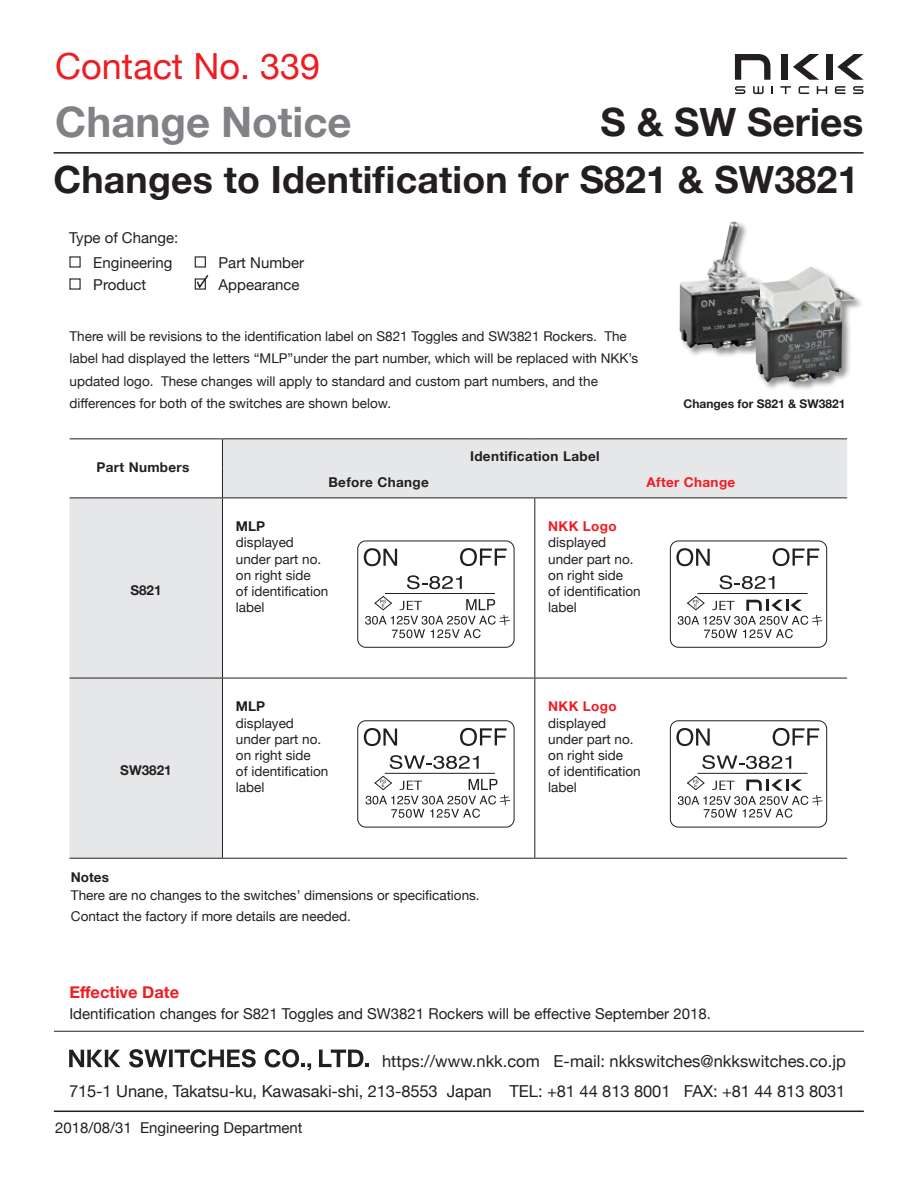
<style>
.page{position:relative;width:918px;height:1188px;background:#fff}
.page>*{position:absolute;margin:0;border:0;box-sizing:border-box;transform-origin:0 0}
.t1{font:700 42px "Helvetica Neue";color:#808285}
.t2{font:700 39px "Helvetica Neue";color:#231f20}
.t3{font:700 37.5px "Helvetica Neue";letter-spacing:.005em;color:#231f20}
.t4{font:36px "Helvetica Neue";color:#ee1d23}
.t5{font:16.5px "Helvetica Neue";letter-spacing:-.005em;color:#231f20}
.t6{font:700 16.5px "Helvetica Neue";color:#ee1d23}
.t7{font:15px "Helvetica Neue";color:#231f20}
.t8{font:13.5px/16.2px "Helvetica Neue";color:#231f20}
.t9{font:700 13.5px "Helvetica Neue";letter-spacing:.025em;color:#231f20}
.t10{font:700 13.5px "Helvetica Neue";letter-spacing:.025em;color:#ee1d23}
.t11{font:700 12px "Helvetica Neue";color:#231f20}
.s1{font-weight:700}
.s2{font-weight:700;color:#ee1d23}
</style>
<div class="page">
<hr style="left:54px;top:152px;width:810px;height:2px;background:#231f20">
<div style="left:195px;top:256px;width:11px;height:12px;border:1px solid #231f20"></div>
<svg style="left:195px;top:275px;width:14px;height:15px"></svg>
<hr style="left:54px;top:1111px;width:810px;height:1px;background:#231f20">
<svg style="left:735px;top:54px;width:35px;height:26px"></svg>
<div style="left:826px;top:54px;width:6px;height:26px;background:#231f20"></div>
<div style="left:782px;top:54px;width:6px;height:26px;background:#231f20"></div>
<svg style="left:793px;top:54px;width:26px;height:26px"></svg>
<svg style="left:837px;top:54px;width:27px;height:26px"></svg>
<svg style="left:771px;top:86px;width:2px;height:8px"></svg>
<svg style="left:735px;top:86px;width:10px;height:8px"></svg>
<svg style="left:853px;top:86px;width:11px;height:8px"></svg>
<svg style="left:817px;top:86px;width:10px;height:8px"></svg>
<svg style="left:835px;top:86px;width:10px;height:8px"></svg>
<svg style="left:799px;top:86px;width:10px;height:8px"></svg>
<svg style="left:780px;top:86px;width:11px;height:8px"></svg>
<svg style="left:753px;top:86px;width:11px;height:8px"></svg>
<svg style="left:69px;top:1050px;width:52px;height:17px"></svg>
<svg style="left:129px;top:1049px;width:127px;height:19px"></svg>
<svg style="left:265px;top:1049px;width:46px;height:22px"></svg>
<svg style="left:319px;top:1049px;width:50px;height:18px"></svg>
<hr style="left:54px;top:1031px;width:810px;height:1px;background:#231f20">
<div style="left:70px;top:499px;width:152px;height:359px;background:#e6e7e9"></div>
<hr style="left:222px;top:438px;width:313px;height:1px;background:#231f20">
<hr style="left:535px;top:438px;width:312px;height:1px;background:#231f20">
<hr style="left:222px;top:498px;width:313px;height:1px;background:#231f20">
<hr style="left:222px;top:498px;width:1px;height:180px;background:#231f20">
<hr style="left:535px;top:498px;width:312px;height:1px;background:#231f20">
<hr style="left:534px;top:498px;width:1px;height:180px;background:#231f20">
<hr style="left:222px;top:678px;width:1px;height:180px;background:#231f20">
<hr style="left:534px;top:678px;width:1px;height:180px;background:#231f20">
<hr style="left:222px;top:678px;width:313px;height:1px;background:#231f20">
<hr style="left:222px;top:858px;width:313px;height:1px;background:#231f20">
<hr style="left:535px;top:678px;width:312px;height:1px;background:#231f20">
<hr style="left:535px;top:858px;width:312px;height:1px;background:#231f20">
<hr style="left:70px;top:678px;width:152px;height:1px;background:#231f20">
<hr style="left:70px;top:858px;width:152px;height:1px;background:#231f20">
<hr style="left:70px;top:438px;width:152px;height:1px;background:#231f20">
<hr style="left:70px;top:498px;width:152px;height:1px;background:#231f20">
<div style="left:222px;top:439px;width:625px;height:59px;background:#e6e7e9"></div>
<hr style="left:222px;top:468px;width:1px;height:30px;background:#231f20">
<div style="left:678px;top:220px;width:99px;height:138px;background:#231f20;opacity:.5"></div>
<img style="left:680px;top:221px;width:87px;height:128px">
<div style="left:741px;top:265px;width:123px;height:126px;background:#231f20;opacity:.5"></div>
<img style="left:742px;top:266px;width:113px;height:116px">
<svg style="left:364px;top:548px;width:33px;height:18px"></svg>
<svg style="left:460px;top:548px;width:47px;height:18px"></svg>
<svg style="left:407px;top:575px;width:55px;height:14px"></svg>
<div style="left:357px;top:541px;width:157px;height:107px;border:1px solid #231f20;border-radius:8px"></div>
<hr style="left:385px;top:593px;width:110px;height:1px;background:#231f20">
<svg style="left:365px;top:596px;width:145px;height:42px"></svg>
<svg style="left:676px;top:548px;width:34px;height:18px"></svg>
<svg style="left:773px;top:548px;width:46px;height:18px"></svg>
<svg style="left:720px;top:575px;width:54px;height:14px"></svg>
<div style="left:670px;top:541px;width:157px;height:107px;border:1px solid #231f20;border-radius:8px"></div>
<svg style="left:678px;top:596px;width:144px;height:42px"></svg>
<hr style="left:697px;top:593px;width:111px;height:1px;background:#231f20">
<svg style="left:364px;top:728px;width:33px;height:18px"></svg>
<svg style="left:460px;top:728px;width:47px;height:18px"></svg>
<svg style="left:390px;top:755px;width:89px;height:14px"></svg>
<div style="left:357px;top:720px;width:157px;height:107px;border:1px solid #231f20;border-radius:8px"></div>
<hr style="left:385px;top:773px;width:110px;height:1px;background:#231f20">
<svg style="left:365px;top:776px;width:145px;height:42px"></svg>
<svg style="left:676px;top:728px;width:34px;height:18px"></svg>
<svg style="left:773px;top:728px;width:46px;height:18px"></svg>
<svg style="left:702px;top:755px;width:89px;height:14px"></svg>
<div style="left:670px;top:720px;width:157px;height:107px;border:1px solid #231f20;border-radius:8px"></div>
<hr style="left:697px;top:773px;width:111px;height:1px;background:#231f20">
<svg style="left:678px;top:776px;width:144px;height:42px"></svg>
<p class="t4" style="left:55px;top:41px;width:266px">Contact No. 339</p>
<p class="t1" style="left:55px;top:89px;width:298px">Change Notice</p>
<p class="t2" style="left:601px;top:91px;width:264px">S &amp; SW Series</p>
<p class="t3" style="left:54px;top:151px;width:807px">Changes to Identification for S821 &amp; SW3821</p>
<p class="t7" style="left:69px;top:227px;width:111px">Type of Change:</p>
<p class="t7" style="left:93px;top:251px;width:81px">Engineering</p>
<p class="t7" style="left:93px;top:274px;width:55px">Product</p>
<p class="t7" style="left:219px;top:251px;width:87px">Part Number</p>
<p class="t7" style="left:219px;top:274px;width:83px">Appearance</p>
<p class="t8" style="left:70px;top:326px;width:570px;line-height:22.5px">There will be revisions to the identification label on S821 Toggles and SW3821 Rockers. The label had displayed the letters “MLP”under the part number, which will be replaced with NKK’s updated logo. These changes will apply to standard and custom part numbers, and the differences for both of the switches are shown below.</p>
<p class="t9" style="left:97px;top:457px;width:94px">Part Numbers</p>
<p class="t9" style="left:470px;top:445px;width:131px">Identification Label</p>
<p class="t11" style="left:684px;top:395px;width:163px">Changes for S821 &amp; SW3821</p>
<p class="t9" style="left:130px;top:579px;width:33px">S821</p>
<p class="t9" style="left:120px;top:759px;width:53px">SW3821</p>
<p class="t9" style="left:328px;top:471px;width:102px">Before Change</p>
<p class="t10" style="left:647px;top:471px;width:90px">After Change</p>
<p class="t8" style="left:236px;top:519px;width:60px"><span class="s1">MLP </span>displayed</p>
<p class="t8" style="left:236px;top:552px;width:87px">under part no.</p>
<p class="t8" style="left:236px;top:568px;width:94px">on right side<br>of identification</p>
<p class="t8" style="left:236px;top:600px;width:30px">label</p>
<p class="t8" style="left:236px;top:699px;width:60px"><span class="s1">MLP </span>displayed</p>
<p class="t8" style="left:236px;top:732px;width:87px">under part no.</p>
<p class="t8" style="left:236px;top:748px;width:94px">on right side<br>of identification</p>
<p class="t8" style="left:236px;top:780px;width:30px">label</p>
<p class="t8" style="left:548px;top:519px;width:70px"><span class="s2">NKK Logo </span>displayed</p>
<p class="t8" style="left:548px;top:552px;width:87px">under part no.</p>
<p class="t8" style="left:548px;top:568px;width:94px">on right side<br>of identification</p>
<p class="t8" style="left:548px;top:600px;width:30px">label</p>
<p class="t8" style="left:548px;top:699px;width:70px"><span class="s2">NKK Logo </span>displayed</p>
<p class="t8" style="left:548px;top:732px;width:87px">under part no.</p>
<p class="t8" style="left:548px;top:748px;width:94px">on right side<br>of identification</p>
<p class="t8" style="left:548px;top:780px;width:30px">label</p>
<p class="t9" style="left:71px;top:866px;width:40px">Notes</p>
<p class="t8" style="left:71px;top:888px;width:410px">There are no changes to the switches’ dimensions or specifications.</p>
<p class="t8" style="left:71px;top:909px;width:282px">Contact the factory if more details are needed.</p>
<p class="t6" style="left:69px;top:979px;width:111px">Effective Date</p>
<p class="t7" style="left:69px;top:1003px;width:643px">Identification changes for S821 Toggles and SW3821 Rockers will be effective September 2018.</p>
<p class="t5" style="left:382px;top:1049px;width:465px">https://www.nkk.com E-mail: nkkswitches@nkkswitches.co.jp</p>
<p class="t5" style="left:69px;top:1080px;width:778px">715-1 Unane, Takatsu-ku, Kawasaki-shi, 213-8553 Japan TEL: +81 44 813 8001 FAX: +81 44 813 8031</p>
<p class="t7" style="left:55px;top:1117px;width:249px">2018/08/31 Engineering Department</p>
</div>
